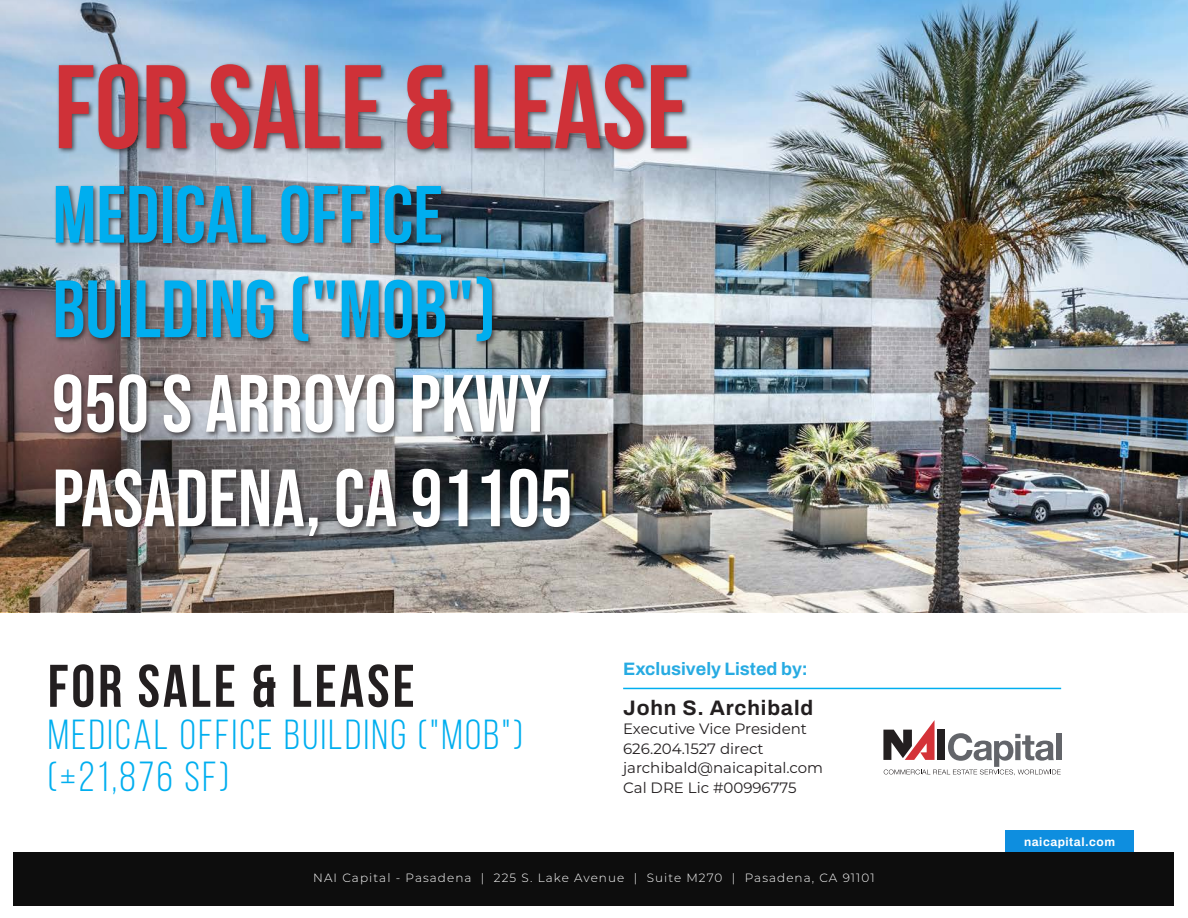
<style>
.page{position:relative;width:1188px;height:918px;background:#fff}
.page>*{position:absolute;margin:0;border:0;box-sizing:border-box;transform-origin:0 0}
.t1{font:700 118.5px "Bebas Neue";color:#cf3138}
.t2{font:81px "Bebas Neue";color:#fff}
.t3{font:81px "Bebas Neue";color:#00aeef}
.t4{font:700 81px "Bebas Neue";color:#00aeef}
.t5{font:700 60px "Bebas Neue";letter-spacing:.05em;color:#231f20}
.t6{font:42px "Bebas Neue";letter-spacing:.06em;color:#00aeef}
.t7{font:600 21px "Archivo";letter-spacing:.04em;color:#231f20}
.t8{font:600 18px "Archivo";color:#27abe2}
.t9{font:15px/19.5px "Montserrat";color:#231f20}
.t10{font:300 12px "Montserrat";letter-spacing:.09em;color:#fff}
.t11{font:600 12px "Archivo";letter-spacing:.04em;color:#fff}
</style>
<div class="page">
<div style="left:14px;top:852px;width:1160px;height:54px;background:#0d0d0d"></div>
<div style="left:1005px;top:830px;width:129px;height:22px;background:#0e8edf"></div>
<hr style="left:623px;top:688px;width:438px;height:1px;background:#00aeef">
<svg style="left:883px;top:720px;width:178px;height:55px"></svg>
<img style="left:0;top:0;width:1188px;height:612px">
<div style="left:52px;top:62px;width:641px;height:481px;background:#231f20;opacity:.7"></div>
<p class="t1" style="left:54px;top:42px;width:637px">FOR SALE &amp; LEASE</p>
<p class="t4" style="left:53px;top:170px;width:392px">MEDICAL OFFICE</p>
<p class="t3" style="left:52px;top:263px;width:445px">BUILDING ("MOB")</p>
<p class="t2" style="left:52px;top:358px;width:501px">950 S ARROYO PKWY</p>
<p class="t2" style="left:52px;top:452px;width:521px">PASADENA, CA 91105</p>
<p class="t5" style="left:48px;top:653px;width:368px">FOR SALE &amp; LEASE</p>
<p class="t6" style="left:48px;top:712px;width:477px">MEDICAL OFFICE BUILDING ("MOB")</p>
<p class="t6" style="left:48px;top:754px;width:183px">(±21,876 SF)</p>
<p class="t8" style="left:623px;top:655px;width:186px">Exclusively Listed by:</p>
<p class="t7" style="left:623px;top:692px;width:192px">John S. Archibald</p>
<p class="t9" style="left:623px;top:719px;width:202px">Executive Vice President<br>626.204.1527 direct jarchibald@naicapital.com<br>Cal DRE Lic #00996775</p>
<p class="t10" style="left:313px;top:869px;width:563px">NAI Capital - Pasadena | 225 S. Lake Avenue | Suite M270 | Pasadena, CA 91101</p>
<p class="t11" style="left:1024px;top:833px;width:92px">naicapital.com</p>
</div>
